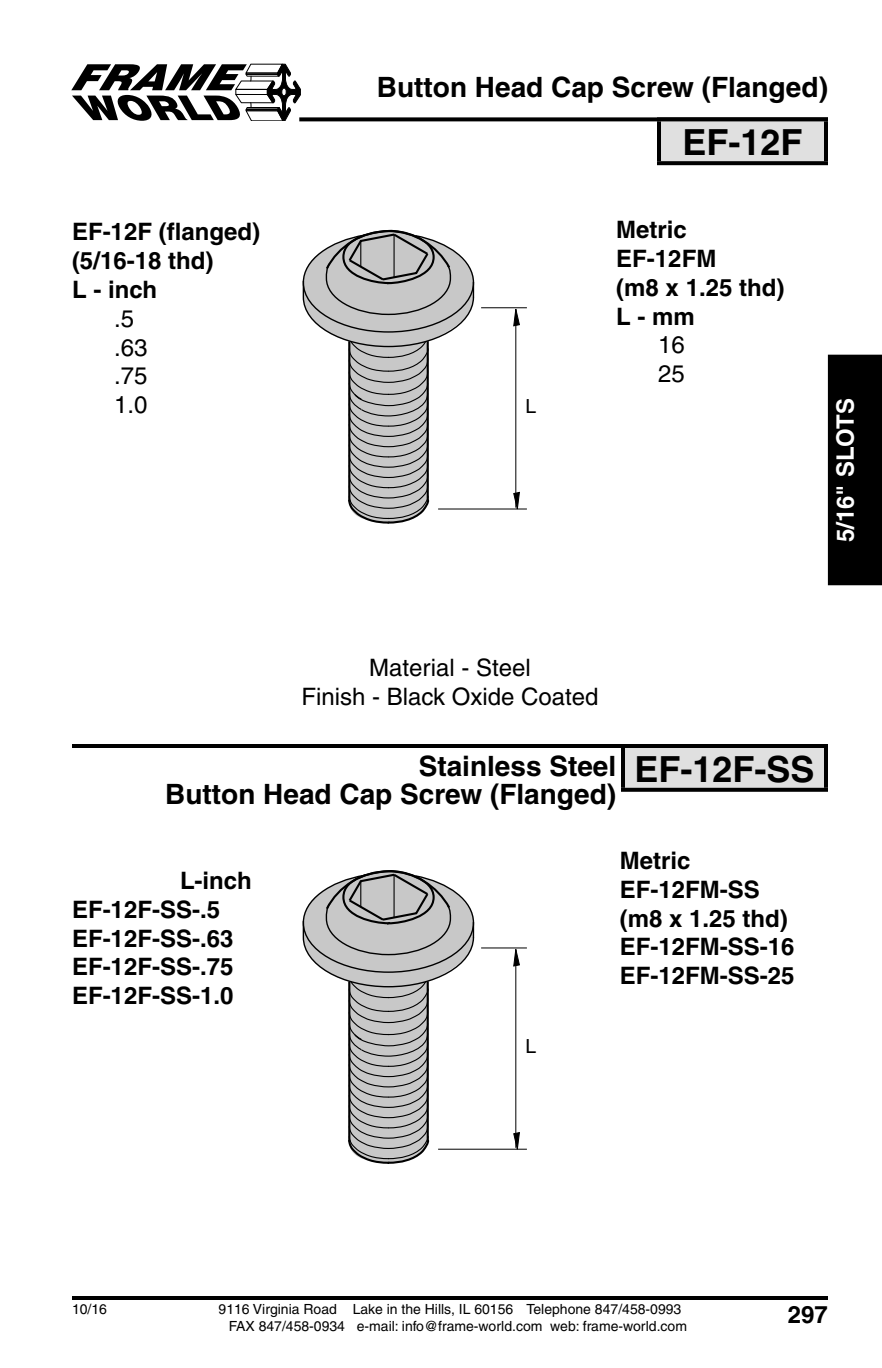
<style>
.page{position:relative;width:882px;height:1368px;background:#fff}
.page>*{position:absolute;margin:0;border:0;box-sizing:border-box;transform-origin:0 0}
.t1{font:700 36px "Helvetica";color:#000}
.t2{font:700 28px/28px "Helvetica";color:#000}
.t3{font:700 24px/28.8px "Helvetica";color:#000}
.t4{font:24px/28.8px "Helvetica";color:#000}
.t5{font:700 24px "Helvetica";color:#fff}
.t6{font:19.4px "Helvetica";color:#000}
.t7{font:14px/16.8px "Helvetica";color:#000}
.s1{font-size:36px}
</style>
<div class="page">
<svg style="left:301px;top:117px;width:356px;height:4px"></svg>
<hr style="left:72px;top:1296px;width:756px;height:4px;background:#000">
<svg style="left:71px;top:63px;width:230px;height:58px"></svg>
<hr style="left:72px;top:744px;width:748px;height:4px;background:#000">
<div style="left:623px;top:746px;width:203px;height:44px;background:#e0e0e0"></div>
<hr style="left:621px;top:744px;width:207px;height:4px;background:#000">
<hr style="left:621px;top:748px;width:4px;height:40px;background:#000">
<hr style="left:824px;top:748px;width:4px;height:40px;background:#000">
<svg style="left:621px;top:788px;width:207px;height:4px"></svg>
<div style="left:828px;top:355px;width:54px;height:230px;background:#000"></div>
<hr style="left:481px;top:307px;width:46px;height:1px;background:#000">
<hr style="left:438px;top:509px;width:89px;height:1px;background:#000">
<hr style="left:515px;top:309px;width:1px;height:199px;background:#000">
<svg style="left:513px;top:307px;width:7px;height:20px"></svg>
<svg style="left:513px;top:492px;width:7px;height:18px"></svg>
<svg style="left:302px;top:229px;width:173px;height:295px"></svg>
<hr style="left:481px;top:948px;width:46px;height:1px;background:#000">
<hr style="left:438px;top:1149px;width:89px;height:1px;background:#000">
<hr style="left:515px;top:949px;width:1px;height:199px;background:#000">
<svg style="left:513px;top:947px;width:7px;height:20px"></svg>
<svg style="left:513px;top:1132px;width:7px;height:18px"></svg>
<svg style="left:302px;top:870px;width:173px;height:294px"></svg>
<div style="left:659px;top:119px;width:167px;height:44px;background:#e0e0e0"></div>
<svg style="left:657px;top:117px;width:171px;height:4px"></svg>
<hr style="left:657px;top:121px;width:4px;height:40px;background:#000">
<hr style="left:824px;top:121px;width:4px;height:40px;background:#000">
<svg style="left:657px;top:161px;width:171px;height:4px"></svg>
<p class="t3" style="left:72px;top:220px;width:190px">EF-12F (flanged) (5/16-18 thd)<br>L - inch</p>
<p class="t4" style="left:114px;top:306px;width:35px">.5 .63 .75<br>1.0</p>
<p class="t2" style="left:377px;top:76px;width:453px">Button Head Cap Screw (Flanged)</p>
<h1 class="t1" style="left:682px;top:129px;width:122px">EF-12F</h1>
<p class="t6" style="left:526px;top:399px;width:12px">L</p>
<p class="t3" style="left:616px;top:218px;width:170px">Metric<br>EF-12FM<br>(m8 x 1.25 thd)<br>L - mm</p>
<p class="t4" style="left:658px;top:333px;width:28px">16<br>25</p>
<p class="t5" style="left:836px;top:542px;width:145px;rotate:-90deg">5/16" SLOTS</p>
<p class="t4" style="left:302px;top:656px;width:298px;text-align:center">Material - Steel<br>Finish - Black Oxide Coated</p>
<p class="t2" style="left:165px;top:755px;width:651px;text-indent:253px">Stainless Steel <span class="s1">EF-12F-SS<br></span>Button Head Cap Screw (Flanged)</p>
<p class="t3" style="left:72px;top:869px;width:181px;text-indent:108px">L-inch<br>EF-12F-SS-.5<br>EF-12F-SS-.63<br>EF-12F-SS-.75<br>EF-12F-SS-1.0</p>
<p class="t6" style="left:526px;top:1039px;width:12px">L</p>
<p class="t3" style="left:620px;top:848px;width:176px">Metric<br>EF-12FM-SS (m8 x 1.25 thd)<br>EF-12FM-SS-16<br>EF-12FM-SS-25</p>
<p class="t7" style="left:72px;top:1302px;width:37px">10/16</p>
<p class="t7" style="left:229px;top:1302px;width:460px;text-indent:-10px">9116 Virginia Road Lake in the Hills, IL 60156 Telephone 847/458-0993<br>FAX 847/458-0934 e-mail: info@frame-world.com web: frame-world.com</p>
<p class="t3" style="left:788px;top:1302px;width:42px">297</p>
</div>
